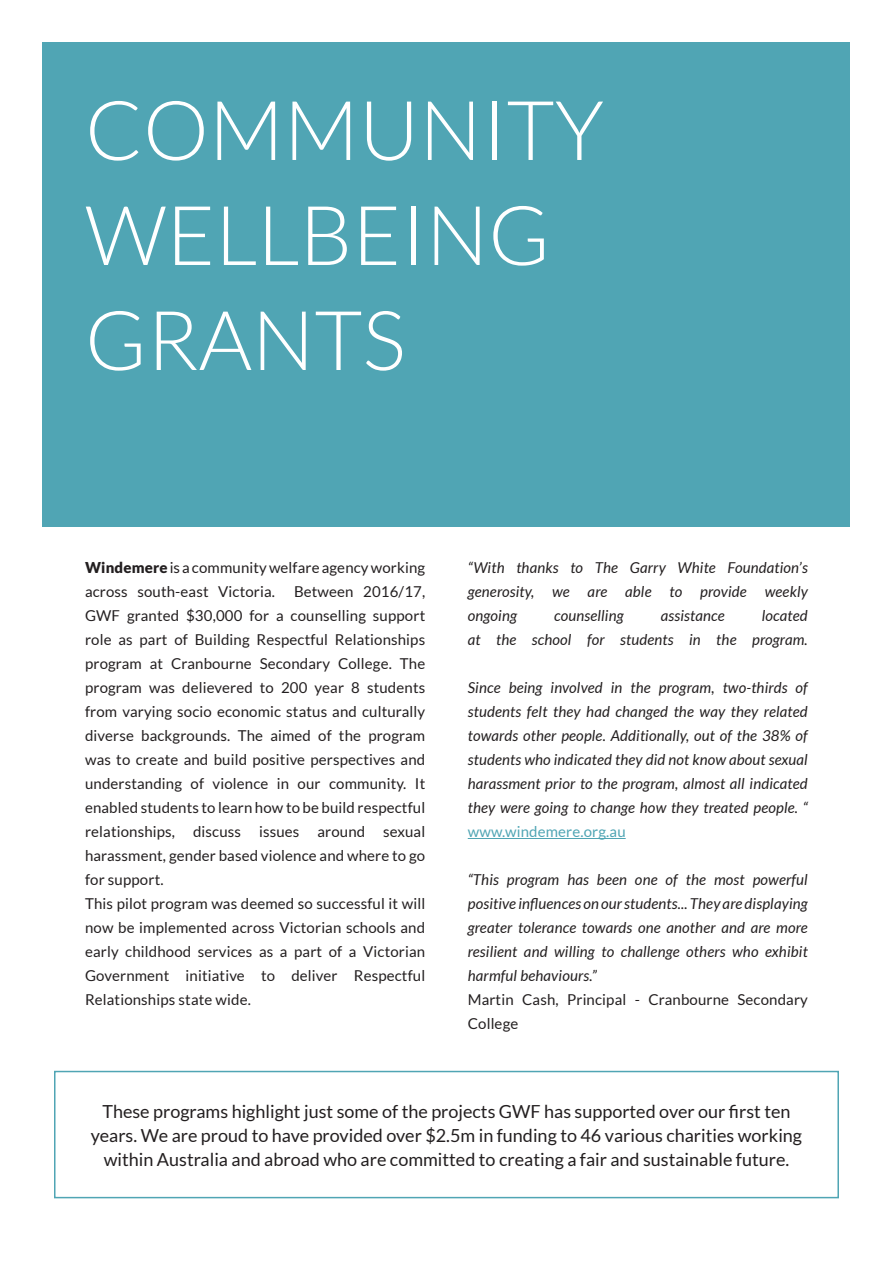
<style>
.page{position:relative;width:893px;height:1263px;background:#fff}
.page>*{position:absolute;margin:0;border:0;box-sizing:border-box;transform-origin:0 0}
.t1{font:300 82.5px/105px "Lato";color:#fff}
.t2{font:18px/24px "Lato";color:#231f20;text-align:center}
.t3{font:15px/24px "Lato";letter-spacing:.01em;color:#231f20}
.t4{font:italic 15px/24px "Lato";letter-spacing:.01em;color:#231f20;text-align:justify}
.s1{font-weight:900}
.s2{font-style:normal;color:#50a5b4}
</style>
<div class="page">
<hr style="left:468px;top:838px;width:158px;height:1px;background:#50a5b4">
<div style="left:43px;top:43px;width:807px;height:483px;background:#50a5b4"></div>
<div style="left:54px;top:1071px;width:785px;height:127px;border:2px solid #50a5b4"></div>
<p class="t1" style="left:85px;top:78px;width:520px">COMMUNITY<br>WELLBEING<br>GRANTS</p>
<p class="t3" style="left:85px;top:556px;width:342px"><span class="s1">Windemere</span> is a community welfare agency working across south-east Victoria.</p>
<p class="t3" style="left:85px;top:580px;width:342px;text-align:justify;text-indent:209px">Between 2016/17, GWF granted $30,000 for a counselling support role as part of Building Respectful Relationships program at Cranbourne Secondary College. The program was delievered to 200 year 8 students from varying socio economic status and culturally diverse backgrounds. The aimed of the program was to create and build positive perspectives and understanding of violence in our community. It enabled students to learn how to be build respectful relationships, discuss issues around sexual harassment, gender based violence and where to go for support.</p>
<p class="t3" style="left:85px;top:892px;width:342px;text-align:justify">This pilot program was deemed so successful it will now be implemented across Victorian schools and early childhood services as a part of a Victorian Government initiative to deliver Respectful Relationships state wide.</p>
<p class="t4" style="left:468px;top:556px;width:342px">“With thanks to The Garry White Foundation’s generosity, we are able to provide weekly ongoing</p>
<p class="t4" style="left:468px;top:604px;width:342px;text-align:right">located<br>at the school for students in the program.</p>
<p class="t4" style="left:468px;top:676px;width:342px">Since being involved in the program, two-thirds of students felt they had changed the way they related towards other people. Additionally, out of the 38% of students who indicated they did not know about sexual harassment prior to the program, almost all indicated they were going to change how they treated people. “ <span class="s2">www.windemere.org.au</span></p>
<p class="t4" style="left:468px;top:868px;width:342px">“This program has been one of the most powerful positive influences on our students... They are displaying greater tolerance towards one another and are more resilient and willing to challenge others who exhibit harmful behaviours.”</p>
<p class="t3" style="left:468px;top:988px;width:342px">Martin Cash, Principal - Cranbourne Secondary<br>College</p>
<p class="t4" style="left:554px;top:604px;width:71px">counselling</p>
<p class="t4" style="left:661px;top:604px;width:66px">assistance</p>
<p class="t2" style="left:91px;top:1099px;width:713px">These programs highlight just some of the projects GWF has supported over our first ten years. We are proud to have provided over $2.5m in funding to 46 various charities working within Australia and abroad who are committed to creating a fair and sustainable future.</p>
</div>
